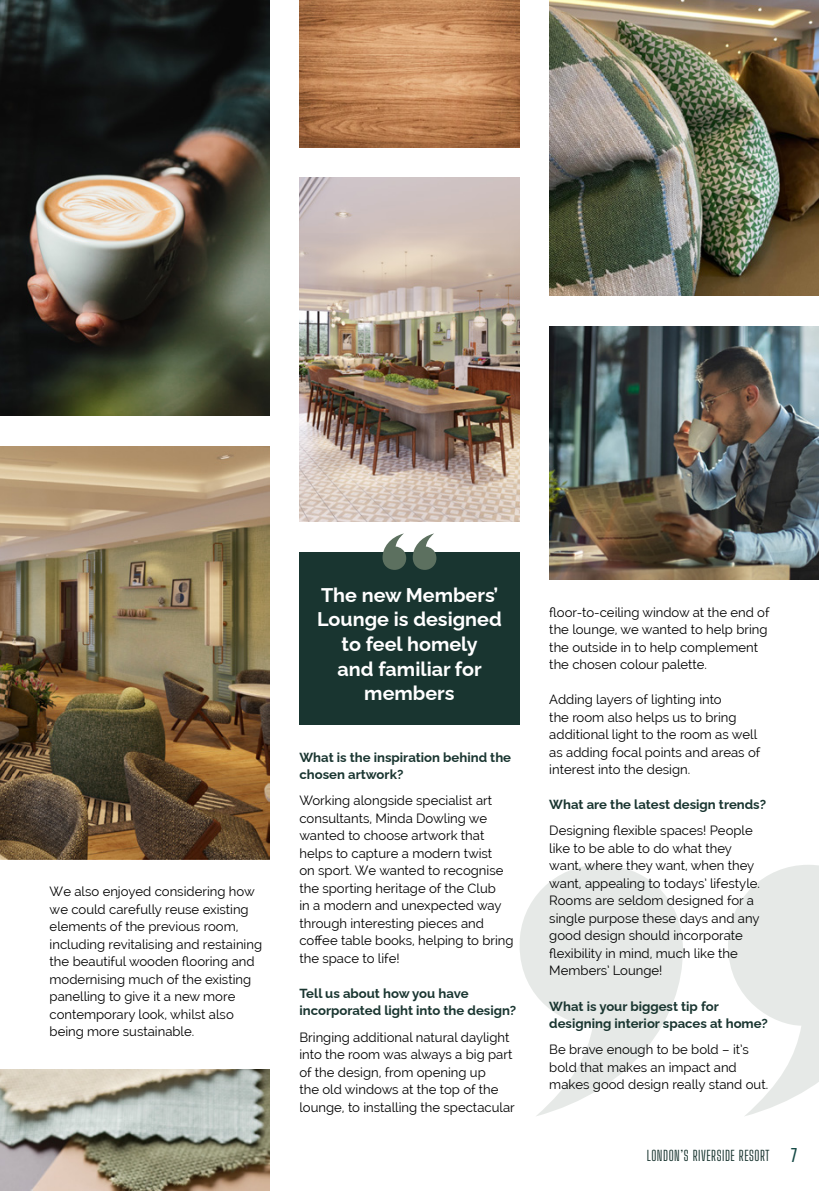
<style>
.page{position:relative;width:819px;height:1191px;background:#fff}
.page>*{position:absolute;margin:0;border:0;box-sizing:border-box;transform-origin:0 0}
.t1{font:700 19.78px/24.7px "Raleway";color:#fff;text-align:center}
.t2{font:14px "Big Shoulders Display";letter-spacing:.04em;color:#193530}
.t3{font:13.12px/17.5px "Raleway";color:#000}
.t4{font:700 13.12px/17.5px "Raleway";color:#193530}
.s1{font-weight:600;font-size:17.5px;color:#174b47}
</style>
<div class="page">
<svg style="left:519px;top:865px;width:300px;height:251px;fill:#e6e9e7"></svg>
<img style="left:0;top:0;width:270px;height:415px">
<img style="left:0;top:1069px;width:270px;height:122px">
<img style="left:299px;top:178px;width:220px;height:344px">
<div style="left:299px;top:551px;width:220px;height:173px;background:#193530"></div>
<img style="left:299px;top:0;width:220px;height:148px">
<img style="left:549px;top:0;width:270px;height:295px">
<img style="left:549px;top:326px;width:270px;height:253px">
<img style="left:0;top:446px;width:270px;height:413px">
<svg style="left:382px;top:533px;width:54px;height:37px"></svg>
<p class="t3" style="left:50px;top:883px;width:214px">We also enjoyed considering how we could carefully reuse existing elements of the previous room, including revitalising and restaining the beautiful wooden flooring and modernising much of the existing panelling to give it a new more contemporary look, whilst also being more sustainable.</p>
<h1 class="t1" style="left:317px;top:580px;width:186px">The new Members’<br>Lounge is designed to feel homely<br>and familiar for members</h1>
<p class="t4" style="left:299px;top:747px;width:213px">What is the inspiration behind the chosen artwork?</p>
<p class="t3" style="left:299px;top:792px;width:216px">Working alongside specialist art consultants, Minda Dowling we wanted to choose artwork that helps to capture a modern twist<br>on sport. We wanted to recognise the sporting heritage of the Club<br>in a modern and unexpected way through interesting pieces and coffee table books, helping to bring the space to life!</p>
<p class="t4" style="left:299px;top:983px;width:218px">Tell us about how you have incorporated light into the design?</p>
<p class="t3" style="left:299px;top:1028px;width:217px">Bringing additional natural daylight into the room was always a big part of the design, from opening up<br>the old windows at the top of the lounge, to installing the spectacular</p>
<p class="t3" style="left:549px;top:603px;width:222px">floor-to-ceiling window at the end of the lounge, we wanted to help bring the outside in to help complement the chosen colour palette.</p>
<p class="t3" style="left:549px;top:691px;width:212px">Adding layers of lighting into<br>the room also helps us to bring additional light to the room as well as adding focal points and areas of interest into the design.</p>
<p class="t4" style="left:549px;top:794px;width:218px">What are the latest design trends?</p>
<p class="t3" style="left:549px;top:822px;width:212px">Designing flexible spaces! People like to be able to do what they want, where they want, when they want, appealing to todays’ lifestyle.<br>Rooms are seldom designed for a single purpose these days and any good design should incorporate flexibility in mind, much like the<br>Members’ Lounge!</p>
<p class="t4" style="left:549px;top:995px;width:220px">What is your biggest tip for designing interior spaces at home?</p>
<p class="t3" style="left:549px;top:1040px;width:220px">Be brave enough to be bold – it’s bold that makes an impact and makes good design really stand out.</p>
<p class="t2" style="left:646px;top:1145px;width:152px">LONDON’S RIVERSIDE RESORT <span class="s1">7</span></p>
</div>
